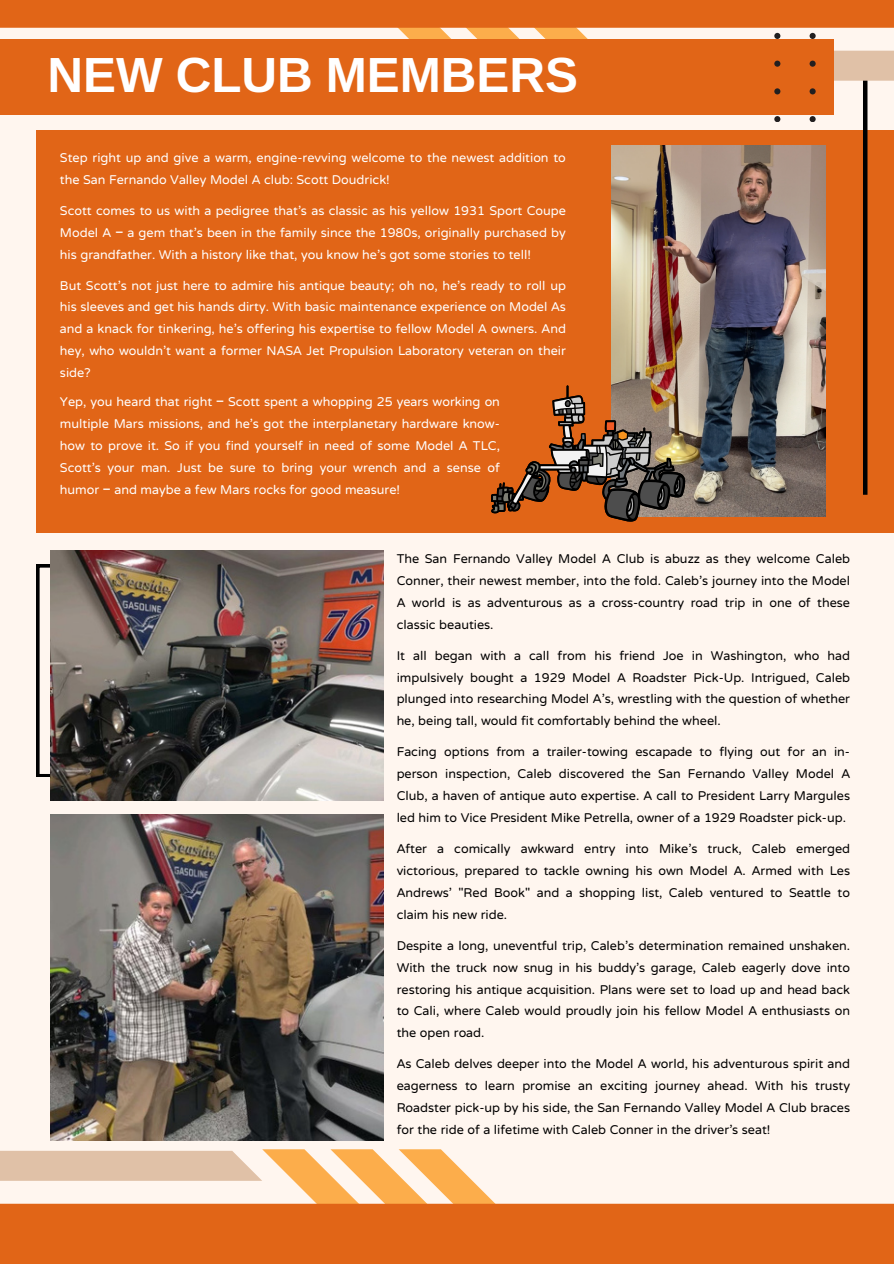
<style>
.page{position:relative;width:894px;height:1264px;background:#fff}
.page>*{position:absolute;margin:0;border:0;box-sizing:border-box;transform-origin:0 0}
.t1{font:49.35px "Ramabhadra";color:#fff}
.t2{font:15.75px/21.9px "NTR";color:#000;text-align:justify}
.t3{font:15.75px/21.9px "NTR";color:#fff;text-align:justify}
.s1{font-family:"Noto Sans Gurmukhi"}
</style>
<div class="page">
<div style="left:0;top:0;width:893px;height:1263px;background:#fff6ef"></div>
<svg style="left:0;top:1149px;width:495px;height:54px"></svg>
<div style="left:0;top:1203px;width:893px;height:60px;background:#e16517"></div>
<div style="left:36px;top:130px;width:857px;height:402px;background:#e16517"></div>
<div style="left:862px;top:77px;width:5px;height:418px;background:#000"></div>
<svg style="left:36px;top:564px;width:14px;height:213px"></svg>
<svg style="left:0;top:0;width:893px;height:122px"></svg>
<img style="left:50px;top:814px;width:333px;height:325px">
<img style="left:611px;top:145px;width:214px;height:371px">
<svg style="left:491px;top:385px;width:194px;height:136px"></svg>
<img style="left:50px;top:550px;width:333px;height:250px">
<h1 class="t1" style="left:47px;top:46px;width:532px">NEW CLUB MEMBERS</h1>
<p class="t3" style="left:60px;top:145px;width:507px">Step right up and give a warm, engine-revving welcome to the newest addition to the San Fernando Valley Model A club: Scott Doudrick!</p>
<p class="t3" style="left:60px;top:198px;width:507px">Scott comes to us with a pedigree that's as classic as his yellow 1931 Sport Coupe Model A <span class="s1">–</span> a gem that's been in the family since the 1980s, originally purchased by his grandfather. With a history like that, you know he's got some stories to tell!</p>
<p class="t3" style="left:60px;top:273px;width:507px">But Scott's not just here to admire his antique beauty; oh no, he's ready to roll up his sleeves and get his hands dirty. With basic maintenance experience on Model As and a knack for tinkering, he's offering his expertise to fellow Model A owners. And hey, who wouldn't want a former NASA Jet Propulsion Laboratory veteran on their side?</p>
<p class="t3" style="left:60px;top:389px;width:441px">Yep, you heard that right <span class="s1">–</span> Scott spent a whopping 25 years working on multiple Mars missions, and he's got the interplanetary hardware know&shy;how to prove it. So if you find yourself in need of some Model A TLC, Scott's your man. Just be sure to bring your wrench and a sense of humor <span class="s1">–</span> and maybe a few Mars rocks for good measure!</p>
<p class="t2" style="left:396px;top:546px;width:455px">The San Fernando Valley Model A Club is abuzz as they welcome Caleb Conner, their newest member, into the fold. Caleb's journey into the Model A world is as adventurous as a cross-country road trip in one of these classic beauties.</p>
<p class="t2" style="left:396px;top:643px;width:455px">It all began with a call from his friend Joe in Washington, who had impulsively bought a 1929 Model A Roadster Pick-Up. Intrigued, Caleb plunged into researching Model A's, wrestling with the question of whether he, being tall, would fit comfortably behind the wheel.</p>
<p class="t2" style="left:396px;top:740px;width:455px">Facing options from a trailer-towing escapade to flying out for an in&shy;person inspection, Caleb discovered the San Fernando Valley Model A Club, a haven of antique auto expertise. A call to President Larry Margules led him to Vice President Mike Petrella, owner of a 1929 Roadster pick-up.</p>
<p class="t2" style="left:396px;top:836px;width:455px">After a comically awkward entry into Mike's truck, Caleb emerged victorious, prepared to tackle owning his own Model A. Armed with Les Andrews' "Red Book" and a shopping list, Caleb ventured to Seattle to claim his new ride.</p>
<p class="t2" style="left:396px;top:933px;width:455px">Despite a long, uneventful trip, Caleb's determination remained unshaken.<br>With the truck now snug in his buddy's garage, Caleb eagerly dove into restoring his antique acquisition. Plans were set to load up and head back to Cali, where Caleb would proudly join his fellow Model A enthusiasts on the open road.</p>
<p class="t2" style="left:396px;top:1051px;width:455px">As Caleb delves deeper into the Model A world, his adventurous spirit and eagerness to learn promise an exciting journey ahead. With his trusty Roadster pick-up by his side, the San Fernando Valley Model A Club braces for the ride of a lifetime with Caleb Conner in the driver's seat!</p>
</div>
